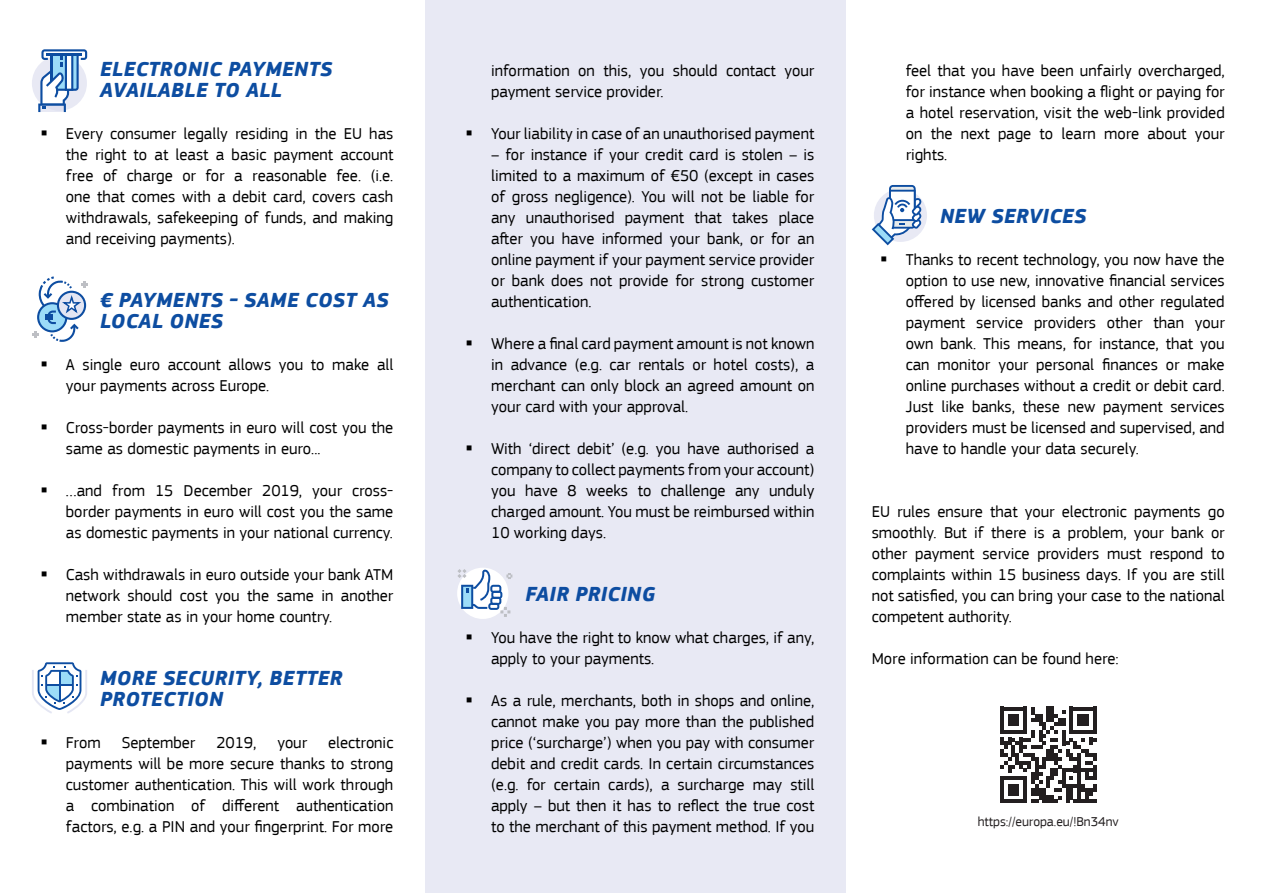
<style>
.page{position:relative;width:1263px;height:893px;background:#fff}
.page>*{position:absolute;margin:0;border:0;box-sizing:border-box;transform-origin:0 0}
.t1{font:italic 700 21px/21px "EC Square Sans Pro";letter-spacing:.02em;color:#0d4da1}
.t2{font:16.5px/21px "EC Square Sans Pro";color:#000;text-align:justify}
.t3{font:13.5px "EC Square Sans Pro";color:#231f20}
</style>
<div class="page">
<div style="left:32px;top:56px;width:55px;height:55px;background:#e8e9f4;border-radius:50%"></div>
<svg style="left:38px;top:49px;width:49px;height:63px"></svg>
<hr style="left:47px;top:54px;width:35px;height:2px;background:#0d4da1">
<div style="left:425px;top:0;width:421px;height:893px;background:#e8e9f4"></div>
<svg style="left:32px;top:276px;width:55px;height:66px"></svg>
<svg style="left:32px;top:662px;width:55px;height:51px"></svg>
<hr style="left:46px;top:684px;width:27px;height:2px;background:#0d4da1">
<hr style="left:59px;top:671px;width:1px;height:30px;background:#0d4da1">
<svg style="left:457px;top:568px;width:56px;height:51px"></svg>
<svg style="left:1000px;top:707px;width:96px;height:96px"></svg>
<div style="left:874px;top:189px;width:53px;height:53px;background:#e8e9f4;border-radius:50%"></div>
<svg style="left:872px;top:185px;width:50px;height:60px"></svg>
<p class="t1" style="left:100px;top:60px;width:234px">ELECTRONIC PAYMENTS<br>AVAILABLE TO ALL</p>
<p class="t2" style="left:66px;top:123px;width:329px">Every consumer legally residing in the EU has the right to at least a basic payment account free of charge or for a reasonable fee. (i.e. one that comes with a debit card, covers cash withdrawals, safekeeping of funds, and making and receiving payments).</p>
<p class="t1" style="left:100px;top:291px;width:290px">€ PAYMENTS - SAME COST AS<br>LOCAL ONES</p>
<p class="t2" style="left:66px;top:354px;width:329px">A single euro account allows you to make all your payments across Europe.</p>
<p class="t2" style="left:66px;top:417px;width:329px">Cross-border payments in euro will cost you the same as domestic payments in euro...</p>
<p class="t2" style="left:66px;top:480px;width:329px">…and from 15 December 2019, your cross&shy;border payments in euro will cost you the same as domestic payments in your national currency.</p>
<p class="t2" style="left:66px;top:564px;width:329px">Cash withdrawals in euro outside your bank ATM network should cost you the same in another member state as in your home country.</p>
<p class="t1" style="left:100px;top:669px;width:244px">MORE SECURITY, BETTER<br>PROTECTION</p>
<p class="t2" style="left:66px;top:732px;width:329px;text-indent:262px">electronic payments will be more secure thanks to strong customer authentication. This will work through a combination of different authentication factors, e.g. a PIN and your fingerprint. For more</p>
<p class="t2" style="left:66px;top:732px;width:36px">From</p>
<p class="t2" style="left:122px;top:732px;width:75px">September</p>
<p class="t2" style="left:216px;top:732px;width:41px">2019,</p>
<p class="t2" style="left:277px;top:732px;width:31px">your</p>
<p class="t2" style="left:491px;top:60px;width:325px">information on this, you should contact your payment service provider.</p>
<p class="t2" style="left:491px;top:123px;width:325px">Your liability in case of an unauthorised payment</p>
<p class="t2" style="left:491px;top:144px;width:325px">– for instance if your credit card is stolen – is limited to a maximum of €50 (except in cases of gross negligence). You will not be liable for any unauthorised payment that takes place after you have informed your bank, or for an online payment if your payment service provider or bank does not provide for strong customer authentication.</p>
<p class="t2" style="left:491px;top:333px;width:325px">Where a final card payment amount is not known in advance (e.g. car rentals or hotel costs), a merchant can only block an agreed amount on your card with your approval.</p>
<p class="t2" style="left:491px;top:438px;width:325px">With ‘direct debit’ (e.g. you have authorised a company to collect payments from your account) you have 8 weeks to challenge any unduly charged amount. You must be reimbursed within 10 working days.</p>
<p class="t1" style="left:525px;top:585px;width:131px">FAIR PRICING</p>
<p class="t2" style="left:491px;top:627px;width:325px">You have the right to know what charges, if any, apply to your payments.</p>
<p class="t2" style="left:491px;top:690px;width:325px">As a rule, merchants, both in shops and online, cannot make you pay more than the published price (‘surcharge’) when you pay with consumer debit and credit cards. In certain circumstances (e.g. for certain cards), a surcharge may still apply – but then it has to reflect the true cost to the merchant of this payment method. If you</p>
<p class="t2" style="left:906px;top:60px;width:320px">feel that you have been unfairly overcharged, for instance when booking a flight or paying for a hotel reservation, visit the web-link provided on the next page to learn more about your rights.</p>
<p class="t1" style="left:940px;top:207px;width:148px">NEW SERVICES</p>
<p class="t2" style="left:906px;top:249px;width:320px">Thanks to recent technology, you now have the option to use new, innovative financial services offered by licensed banks and other regulated payment service providers other than your own bank. This means, for instance, that you can monitor your personal finances or make online purchases without a credit or debit card.<br>Just like banks, these new payment services providers must be licensed and supervised, and have to handle your data securely.</p>
<p class="t2" style="left:872px;top:501px;width:354px">EU rules ensure that your electronic payments go smoothly. But if there is a problem, your bank or other payment service providers must respond to complaints within 15 business days. If you are still not satisfied, you can bring your case to the national competent authority.</p>
<p class="t2" style="left:872px;top:648px;width:249px">More information can be found here:</p>
<p class="t3" style="left:978px;top:814px;width:143px">https://europa.eu/!Bn34nv</p>
</div>
